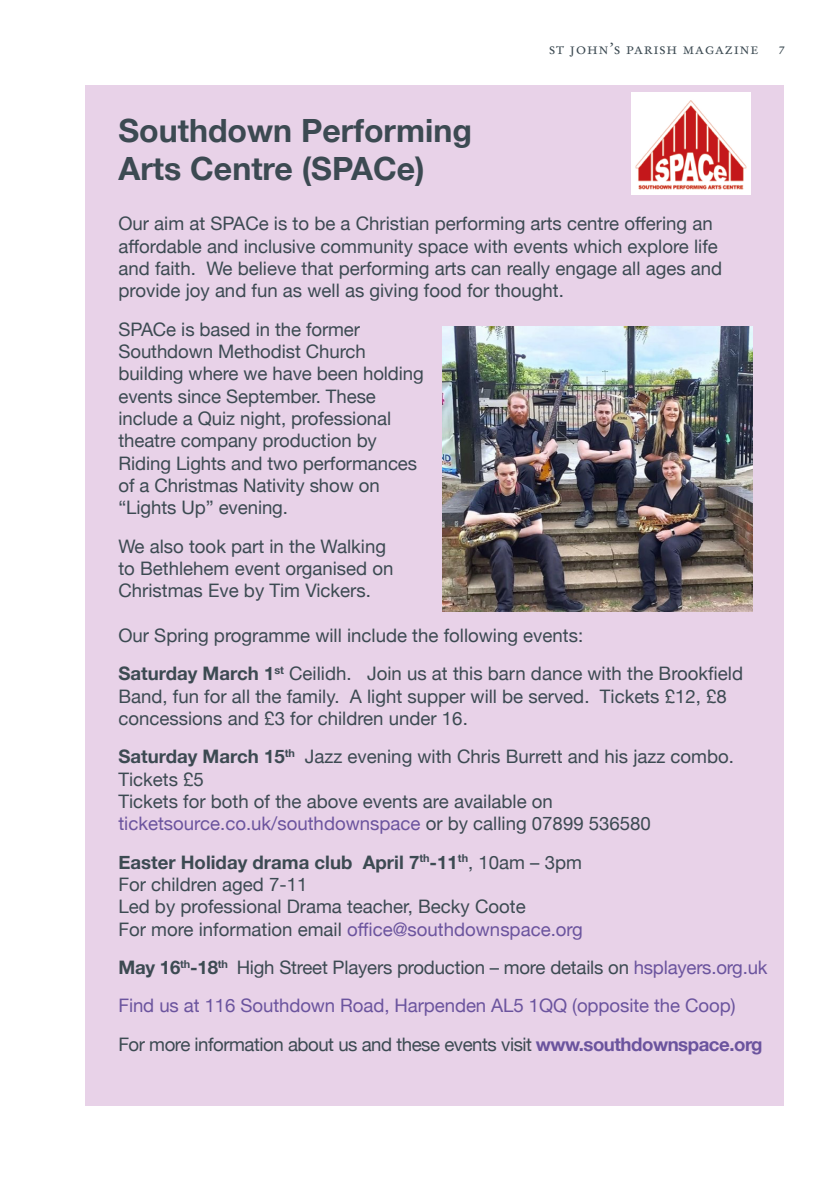
<style>
.page{position:relative;width:840px;height:1191px;background:#fff}
.page>*{position:absolute;margin:0;border:0;box-sizing:border-box;transform-origin:0 0}
.t1{font:700 32px/38.4px "Helvetica Neue";color:#3c4a52}
.t2{font:18.6px/22.4px "Helvetica Neue";color:#3c4a52}
.t3{font:16px "Stempel Garamond LT Pro";letter-spacing:.05em;color:#3c4a52}
.s1{font-weight:700}
.s2{color:#6b549e}
.s3{font-weight:700;color:#6b549e}
</style>
<div class="page">
<hr style="left:0;top:0;width:1px;height:1191px;background:#eaf6fe">
<div style="left:86px;top:85px;width:697px;height:1021px;background:#e8d2e8"></div>
<img style="left:631px;top:92px;width:119px;height:103px">
<img style="left:442px;top:326px;width:310px;height:285px">
<p class="t3" style="left:549px;top:38px;width:210px">st john’s parish magazine</p>
<p class="t3" style="left:778px;top:38px;width:8px">7</p>
<h1 class="t1" style="left:118px;top:112px;width:355px">Southdown Performing<br>Arts Centre (SPACe)</h1>
<p class="t2" style="left:118px;top:213px;width:605px">Our aim at SPACe is to be a Christian performing arts centre offering an affordable and inclusive community space with events which explore life and faith. We believe that performing arts can really engage all ages and provide joy and fun as well as giving food for thought.</p>
<p class="t2" style="left:118px;top:319px;width:307px">SPACe is based in the former<br>Southdown Methodist Church building where we have been holding events since September. These include a Quiz night, professional theatre company production by<br>Riding Lights and two performances of a Christmas Nativity show on “Lights Up” evening.</p>
<p class="t2" style="left:118px;top:536px;width:276px">We also took part in the Walking to Bethlehem event organised on<br>Christmas Eve by Tim Vickers.</p>
<p class="t2" style="left:118px;top:617px;width:625px;line-height:38.4px">Our Spring programme will include the following events:<br><span class="s1">Saturday March 1</span><sup>st</sup> Ceilidh. Join us at this barn dance with the Brookfield</p>
<p class="t2" style="left:118px;top:686px;width:609px">Band, fun for all the family. A light supper will be served. Tickets £12, £8 concessions and £3 for children under 16.</p>
<p class="t2" style="left:118px;top:746px;width:616px"><span class="s1">Saturday March 15</span><sup>th</sup> Jazz evening with Chris Burrett and his jazz combo.<br>Tickets £5<br>Tickets for both of the above events are available on <span class="s2">ticketsource.co.uk/southdownspace</span> or by calling 07899 536580</p>
<p class="t2" style="left:118px;top:851px;width:465px"><span class="s1">Easter Holiday drama club April 7</span><sup>th</sup><span class="s1">-11</span><sup>th</sup>, 10am – 3pm For children aged 7-11<br>Led by professional Drama teacher, Becky Coote<br>For more information email <span class="s2">office@southdownspace.org</span></p>
<p class="t2" style="left:118px;top:949px;width:650px;line-height:38.4px"><span class="s1">May 16</span><sup>th</sup><span class="s1">-18</span><sup>th</sup> High Street Players production – more details on <span class="s2">hsplayers.org.uk<br>Find us at 116 Southdown Road, Harpenden AL5 1QQ (opposite the Coop)<br></span>For more information about us and these events visit <span class="s3">www.southdownspace.org</span></p>
</div>
